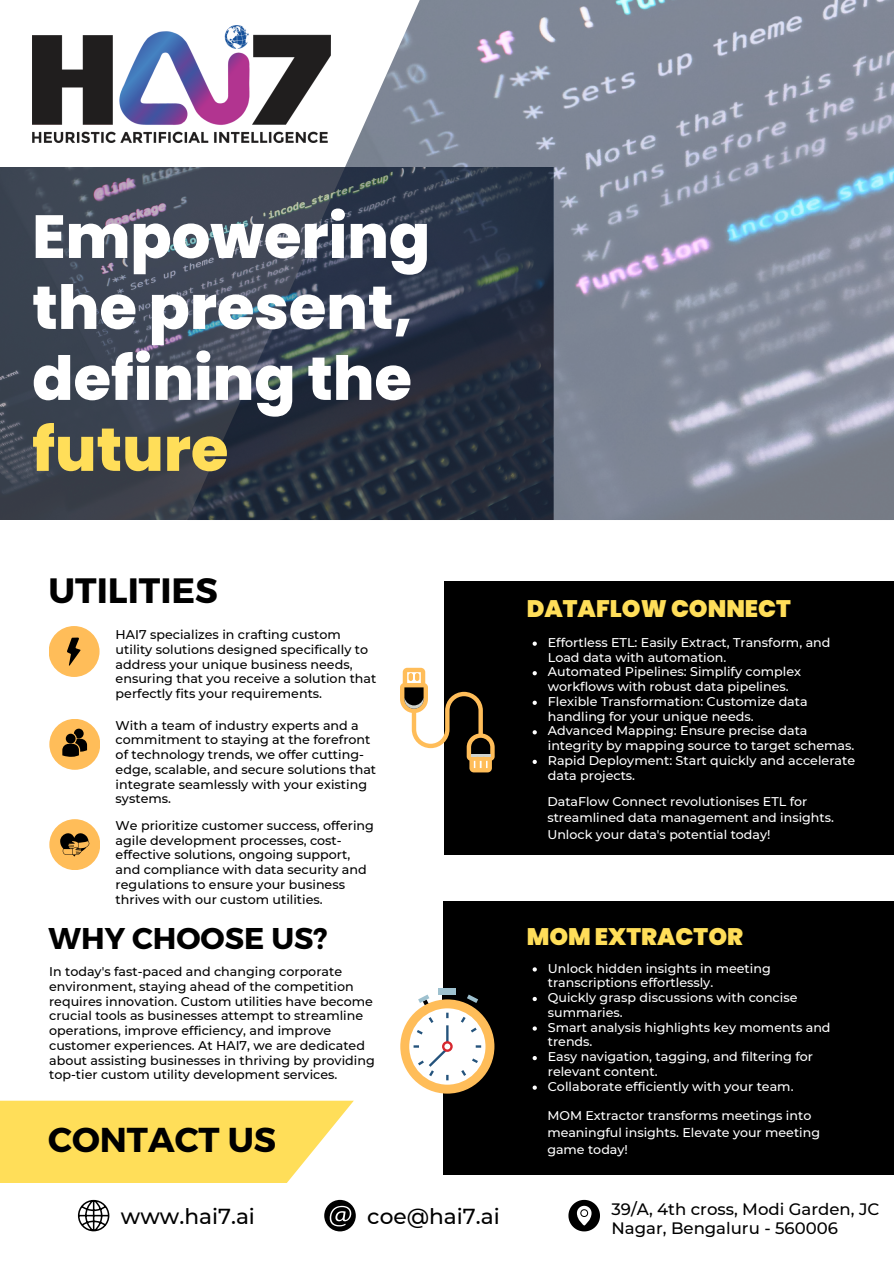
<style>
.page{position:relative;width:894px;height:1264px;background:#fff}
.page>*{position:absolute;margin:0;border:0;box-sizing:border-box;transform-origin:0 0}
.t1{font:800 60.75px/70.9px "Poppins";color:#fff}
.t2{font:700 35.1px "Montserrat";color:#000}
.t3{font:700 34.5px "Montserrat";color:#000}
.t4{font:700 30px "Montserrat";color:#000}
.t5{font:900 23.85px "Poppins";color:#ffde59}
.t6{font:500 21.6px "Montserrat";color:#000}
.t7{font:500 16.5px/19.2px "Montserrat";color:#000}
.t8{font:500 12.6px/14.7px "Montserrat";color:#000}
.t9{font:500 12.6px/14.7px "Montserrat";color:#fff}
.s1{color:#ffde59}
</style>
<div class="page">
<img style="left:187px;top:0;width:706px;height:520px">
<div style="left:443px;top:580px;width:450px;height:274px;background:#000"></div>
<svg style="left:324px;top:1199px;width:32px;height:32px"></svg>
<svg style="left:568px;top:1199px;width:32px;height:32px"></svg>
<svg style="left:0;top:1100px;width:354px;height:82px;background:#ffe169"></svg>
<div style="left:49px;top:626px;width:50px;height:51px;background:#ffbd59;border-radius:50%"></div>
<div style="left:49px;top:819px;width:51px;height:51px;background:#ffbd59;border-radius:50%"></div>
<div style="left:49px;top:719px;width:51px;height:50px;background:#ffbd59;border-radius:50%"></div>
<svg style="left:67px;top:637px;width:13px;height:28px"></svg>
<svg style="left:60px;top:833px;width:29px;height:23px"></svg>
<svg style="left:62px;top:728px;width:25px;height:28px"></svg>
<img style="left:32px;top:25px;width:299px;height:117px">
<div style="left:442px;top:901px;width:451px;height:274px;background:#000"></div>
<svg style="left:400px;top:667px;width:94px;height:105px"></svg>
<hr style="left:471px;top:753px;width:19px;height:3px;background:#d0d3cd">
<div style="left:481px;top:756px;width:5px;height:15px;background:#ffbd59;border-radius:2px"></div>
<svg style="left:475px;top:756px;width:4px;height:15px"></svg>
<svg style="left:78px;top:1199px;width:31px;height:32px"></svg>
<svg style="left:467px;top:994px;width:11px;height:12px"></svg>
<svg style="left:418px;top:994px;width:11px;height:11px"></svg>
<div style="left:400px;top:999px;width:94px;height:94px;background:#ffbd59;border-radius:50%"></div>
<div style="left:409px;top:1008px;width:76px;height:76px;background:#fff;border-radius:50%"></div>
<svg style="left:475px;top:1045px;width:6px;height:2px"></svg>
<svg style="left:460px;top:1014px;width:19px;height:19px"></svg>
<svg style="left:461px;top:1058px;width:19px;height:20px"></svg>
<svg style="left:413px;top:1012px;width:36px;height:68px"></svg>
<div style="left:442px;top:1041px;width:10px;height:10px;border:2px solid #d7282f;border-radius:50%"></div>
<div style="left:438px;top:987px;width:18px;height:7px;background:#9ec1cf"></div>
<img style="left:0;top:167px;width:553px;height:353px">
<svg style="left:532px;top:641px;width:4px;height:4px"></svg>
<svg style="left:532px;top:671px;width:4px;height:4px"></svg>
<svg style="left:532px;top:700px;width:4px;height:5px"></svg>
<svg style="left:532px;top:730px;width:4px;height:4px"></svg>
<svg style="left:532px;top:759px;width:4px;height:5px"></svg>
<svg style="left:532px;top:967px;width:4px;height:4px"></svg>
<svg style="left:532px;top:996px;width:4px;height:5px"></svg>
<svg style="left:532px;top:1026px;width:4px;height:4px"></svg>
<svg style="left:532px;top:1056px;width:4px;height:4px"></svg>
<svg style="left:532px;top:1085px;width:4px;height:4px"></svg>
<p class="t1" style="left:32px;top:201px;width:399px">Empowering the present, defining the <span class="s1">future</span></p>
<p class="t2" style="left:49px;top:567px;width:171px">UTILITIES</p>
<p class="t8" style="left:116px;top:627px;width:262px">HAI7 specializes in crafting custom utility solutions designed specifically to address your unique business needs, ensuring that you receive a solution that perfectly fits your requirements.</p>
<p class="t8" style="left:116px;top:717px;width:262px">With a team of industry experts and a commitment to staying at the forefront of technology trends, we offer cutting&shy;edge, scalable, and secure solutions that integrate seamlessly with your existing systems.</p>
<p class="t8" style="left:116px;top:818px;width:260px">We prioritize customer success, offering agile development processes, cost&shy;effective solutions, ongoing support, and compliance with data security and regulations to ensure your business thrives with our custom utilities.</p>
<p class="t4" style="left:49px;top:918px;width:280px">WHY CHOOSE US?</p>
<p class="t8" style="left:49px;top:964px;width:327px">In today's fast-paced and changing corporate environment, staying ahead of the competition requires innovation. Custom utilities have become crucial tools as businesses attempt to streamline operations, improve efficiency, and improve customer experiences. At HAI7, we are dedicated about assisting businesses in thriving by providing top-tier custom utility development services.</p>
<p class="t3" style="left:48px;top:1117px;width:229px">CONTACT US</p>
<p class="t6" style="left:121px;top:1202px;width:135px">www.hai7.ai</p>
<p class="t6" style="left:367px;top:1202px;width:134px">coe@hai7.ai</p>
<p class="t5" style="left:526px;top:592px;width:266px">DATAFLOW CONNECT</p>
<p class="t9" style="left:547px;top:635px;width:284px">Effortless ETL: Easily Extract, Transform, and<br>Load data with automation.</p>
<p class="t9" style="left:547px;top:664px;width:255px">Automated Pipelines: Simplify complex workflows with robust data pipelines.</p>
<p class="t9" style="left:547px;top:694px;width:261px">Flexible Transformation: Customize data handling for your unique needs.</p>
<p class="t9" style="left:547px;top:723px;width:308px">Advanced Mapping: Ensure precise data integrity by mapping source to target schemas.</p>
<p class="t9" style="left:547px;top:753px;width:309px">Rapid Deployment: Start quickly and accelerate data projects.</p>
<p class="t9" style="left:547px;top:792px;width:288px;line-height:16.8px">DataFlow Connect revolutionises ETL for streamlined data management and insights.<br>Unlock your data's potential today!</p>
<p class="t5" style="left:526px;top:920px;width:218px">MOM EXTRACTOR</p>
<p class="t9" style="left:547px;top:960px;width:224px">Unlock hidden insights in meeting transcriptions effortlessly.</p>
<p class="t9" style="left:547px;top:990px;width:251px">Quickly grasp discussions with concise summaries.</p>
<p class="t9" style="left:547px;top:1019px;width:284px">Smart analysis highlights key moments and trends.</p>
<p class="t9" style="left:547px;top:1049px;width:267px">Easy navigation, tagging, and filtering for relevant content.</p>
<p class="t9" style="left:547px;top:1078px;width:247px">Collaborate efficiently with your team.</p>
<p class="t9" style="left:547px;top:1107px;width:274px;line-height:16.8px">MOM Extractor transforms meetings into meaningful insights. Elevate your meeting game today!</p>
<p class="t7" style="left:611px;top:1199px;width:269px">39/A, 4th cross, Modi Garden, JC<br>Nagar, Bengaluru - 560006</p>
</div>
